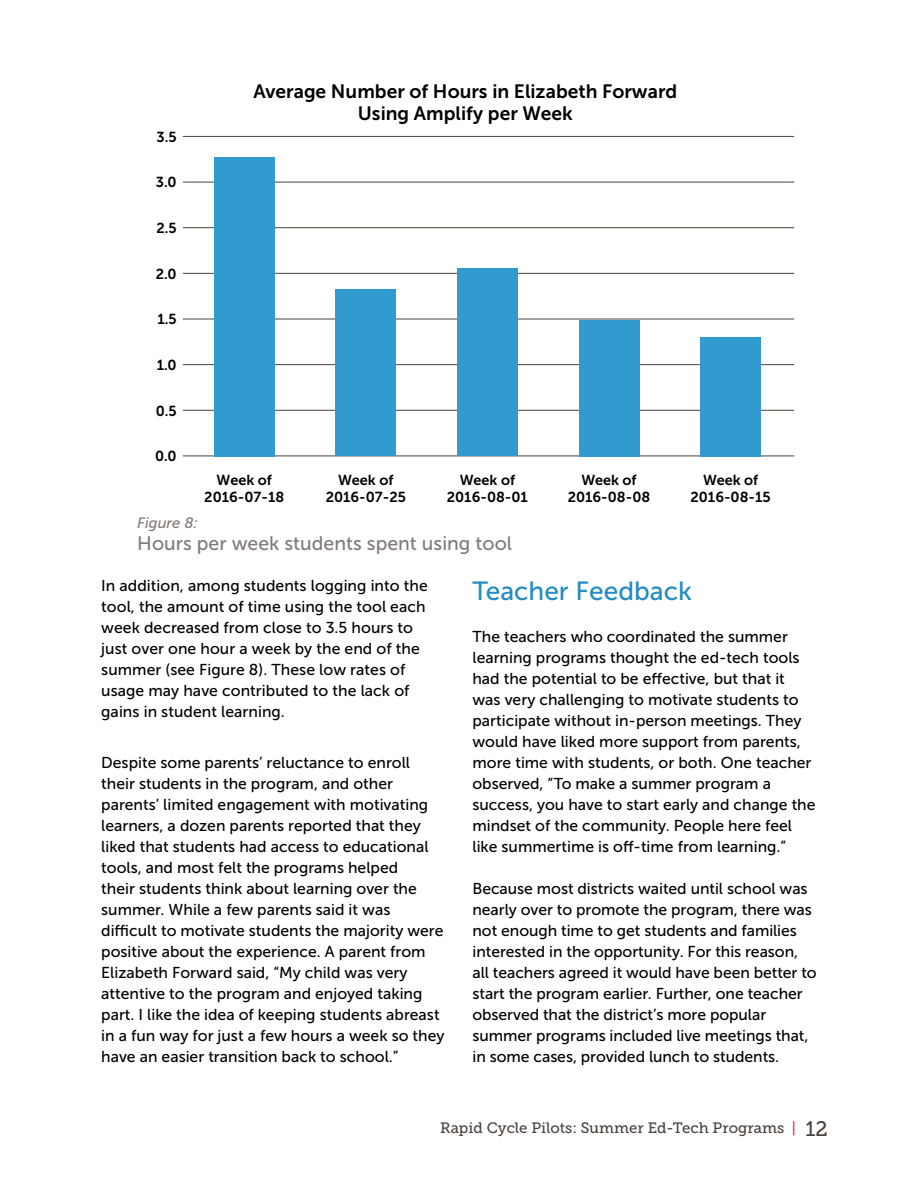
<style>
.page{position:relative;width:918px;height:1188px;background:#fff}
.page>*{position:absolute;margin:0;border:0;box-sizing:border-box;transform-origin:0 0}
.t1{font:26.25px "Museo Sans 500";color:#238cc0}
.t2{font:19.5px "Museo Sans 500";color:#827b77}
.t3{font:19.2px/22.5px "Museo Sans 700";color:#000;text-align:center}
.t4{font:15.75px/21px "Museo Sans 500";color:#000}
.t5{font:15px "Museo Slab 500";color:#4c423c}
.t6{font:italic 15px "Museo Sans 500";color:#827b77}
.t7{font:14.4px/17.4px "Museo Sans 700";color:#000;text-align:center}
.s1{color:#dc3348}
.s2{font-size:21px}
</style>
<div class="page">
<hr style="left:183px;top:456px;width:611px;height:1px;background:#4c423c">
<hr style="left:183px;top:410px;width:611px;height:1px;background:#4c423c">
<hr style="left:183px;top:364px;width:611px;height:1px;background:#4c423c">
<hr style="left:183px;top:319px;width:611px;height:1px;background:#4c423c">
<hr style="left:183px;top:273px;width:611px;height:1px;background:#4c423c">
<hr style="left:183px;top:227px;width:611px;height:1px;background:#4c423c">
<hr style="left:183px;top:182px;width:611px;height:1px;background:#4c423c">
<hr style="left:183px;top:136px;width:611px;height:1px;background:#4c423c">
<div style="left:214px;top:157px;width:60px;height:299px;background:#319bd0"></div>
<div style="left:335px;top:290px;width:61px;height:166px;background:#319bd0"></div>
<div style="left:457px;top:268px;width:61px;height:188px;background:#319bd0"></div>
<div style="left:579px;top:320px;width:60px;height:136px;background:#319bd0"></div>
<div style="left:700px;top:337px;width:61px;height:119px;background:#319bd0"></div>
<p class="t7" style="left:157px;top:128px;width:22px">3.5</p>
<p class="t7" style="left:156px;top:174px;width:22px">3.0</p>
<p class="t7" style="left:156px;top:219px;width:22px">2.5</p>
<p class="t7" style="left:156px;top:265px;width:22px">2.0</p>
<p class="t7" style="left:157px;top:311px;width:21px">1.5</p>
<p class="t7" style="left:157px;top:356px;width:21px">1.0</p>
<p class="t7" style="left:156px;top:402px;width:22px">0.5</p>
<p class="t7" style="left:155px;top:448px;width:23px">0.0</p>
<p class="t3" style="left:253px;top:80px;width:426px">Average Number of Hours in Elizabeth Forward<br>Using Amplify per Week</p>
<p class="t7" style="left:204px;top:471px;width:81px">Week of<br>2016-07-18</p>
<p class="t7" style="left:326px;top:471px;width:82px">Week of<br>2016-07-25</p>
<p class="t7" style="left:447px;top:471px;width:83px">Week of<br>2016-08-01</p>
<p class="t7" style="left:568px;top:471px;width:84px">Week of<br>2016-08-08</p>
<p class="t7" style="left:690px;top:471px;width:82px">Week of<br>2016-08-15</p>
<p class="t6" style="left:137px;top:514px;width:62px">Figure 8:</p>
<p class="t2" style="left:137px;top:533px;width:376px">Hours per week students spent using tool</p>
<p class="t4" style="left:101px;top:575px;width:328px">In addition, among students logging into the tool, the amount of time using the tool each week decreased from close to 3.5 hours to just over one hour a week by the end of the summer (see Figure 8). These low rates of usage may have contributed to the lack of gains in student learning.</p>
<p class="t4" style="left:101px;top:752px;width:345px">Despite some parents’ reluctance to enroll their students in the program, and other parents’ limited engagement with motivating learners, a dozen parents reported that they liked that students had access to educational tools, and most felt the programs helped<br>their students think about learning over the summer. While a few parents said it was difficult to motivate students the majority were positive about the experience. A parent from Elizabeth Forward said, “My child was very attentive to the program and enjoyed taking part. I like the idea of keeping students abreast in a fun way for just a few hours a week so they have an easier transition back to school.”</p>
<h1 class="t1" style="left:472px;top:577px;width:221px">Teacher Feedback</h1>
<p class="t4" style="left:472px;top:626px;width:345px">The teachers who coordinated the summer learning programs thought the ed-tech tools had the potential to be effective, but that it was very challenging to motivate students to participate without in-person meetings. They would have liked more support from parents, more time with students, or both. One teacher observed, “To make a summer program a success, you have to start early and change the mindset of the community. People here feel like summertime is off-time from learning.”</p>
<p class="t4" style="left:472px;top:878px;width:346px">Because most districts waited until school was nearly over to promote the program, there was not enough time to get students and families interested in the opportunity. For this reason, all teachers agreed it would have been better to start the program earlier. Further, one teacher observed that the district’s more popular summer programs included live meetings that, in some cases, provided lunch to students.</p>
<p class="t5" style="left:440px;top:1119px;width:389px">Rapid Cycle Pilots: Summer Ed-Tech Programs <span class="s1">|</span> <span class="s2">12</span></p>
</div>
